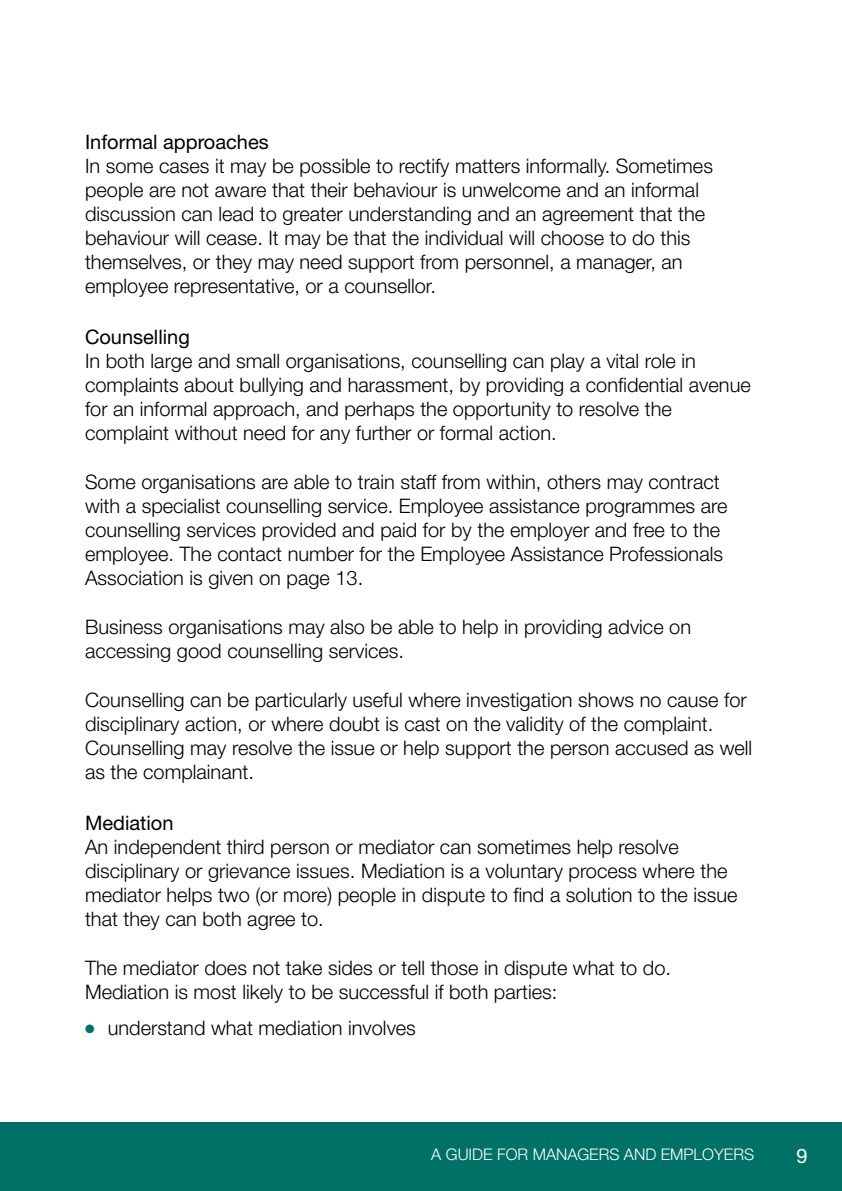
<style>
.page{position:relative;width:842px;height:1191px;background:#fff}
.page>*{position:absolute;margin:0;border:0;box-sizing:border-box;transform-origin:0 0}
._04_-_Main_Text{font:300 20px/24px "Helvetica Neue";color:#000}
._04_-_Main_Text_1_2{font:300 20px/24px "Helvetica Neue";color:#000}
.t1{font:20px "Helvetica Neue";color:#000}
.t2{font:20px "Helvetica Neue";color:#fff}
.t3{font:300 16px "Helvetica Neue";color:#fff}
.s1{color:#007166}
</style>
<div class="page">
<div style="left:0;top:1123px;width:842px;height:68px;background:#007166"></div>
<h3 class="t1" style="left:85px;top:130px;width:185px">Informal approaches</h3>
<p class="_04_-_Main_Text" style="left:85px;top:153px;width:629px">In some cases it may be possible to rectify matters informally. Sometimes people are not aware that their behaviour is unwelcome and an informal discussion can lead to greater understanding and an agreement that the behaviour will cease. It may be that the individual will choose to do this themselves, or they may need support from personnel, a manager, an employee representative, or a counsellor.</p>
<h3 class="t1" style="left:85px;top:325px;width:106px">Counselling</h3>
<p class="_04_-_Main_Text" style="left:85px;top:348px;width:667px">In both large and small organisations, counselling can play a vital role in complaints about bullying and harassment, by providing a confidential avenue for an informal approach, and perhaps the opportunity to resolve the complaint without need for any further or formal action.</p>
<p class="_04_-_Main_Text" style="left:85px;top:469px;width:644px">Some organisations are able to train staff from within, others may contract with a specialist counselling service. Employee assistance programmes are counselling services provided and paid for by the employer and free to the employee. The contact number for the Employee Assistance Professionals Association is given on page 13.</p>
<p class="_04_-_Main_Text" style="left:85px;top:614px;width:608px">Business organisations may also be able to help in providing advice on accessing good counselling services.</p>
<p class="_04_-_Main_Text" style="left:85px;top:687px;width:669px">Counselling can be particularly useful where investigation shows no cause for disciplinary action, or where doubt is cast on the validity of the complaint.<br>Counselling may resolve the issue or help support the person accused as well as the complainant.</p>
<h3 class="t1" style="left:85px;top:810px;width:90px">Mediation</h3>
<p class="_04_-_Main_Text" style="left:85px;top:834px;width:654px">An independent third person or mediator can sometimes help resolve disciplinary or grievance issues. Mediation is a voluntary process where the mediator helps two (or more) people in dispute to find a solution to the issue that they can both agree to.</p>
<p class="_04_-_Main_Text_1_2" style="left:85px;top:955px;width:588px">The mediator does not take sides or tell those in dispute what to do.<br>Mediation is most likely to be successful if both parties:</p>
<p class="_04_-_Main_Text" style="left:85px;top:1015px;width:332px"><span class="s1">●</span> understand what mediation involves</p>
<p class="t3" style="left:431px;top:1144px;width:324px">A GUIDE FOR MANAGERS AND EMPLOYERS</p>
<p class="t2" style="left:796px;top:1143px;width:13px">9</p>
</div>
